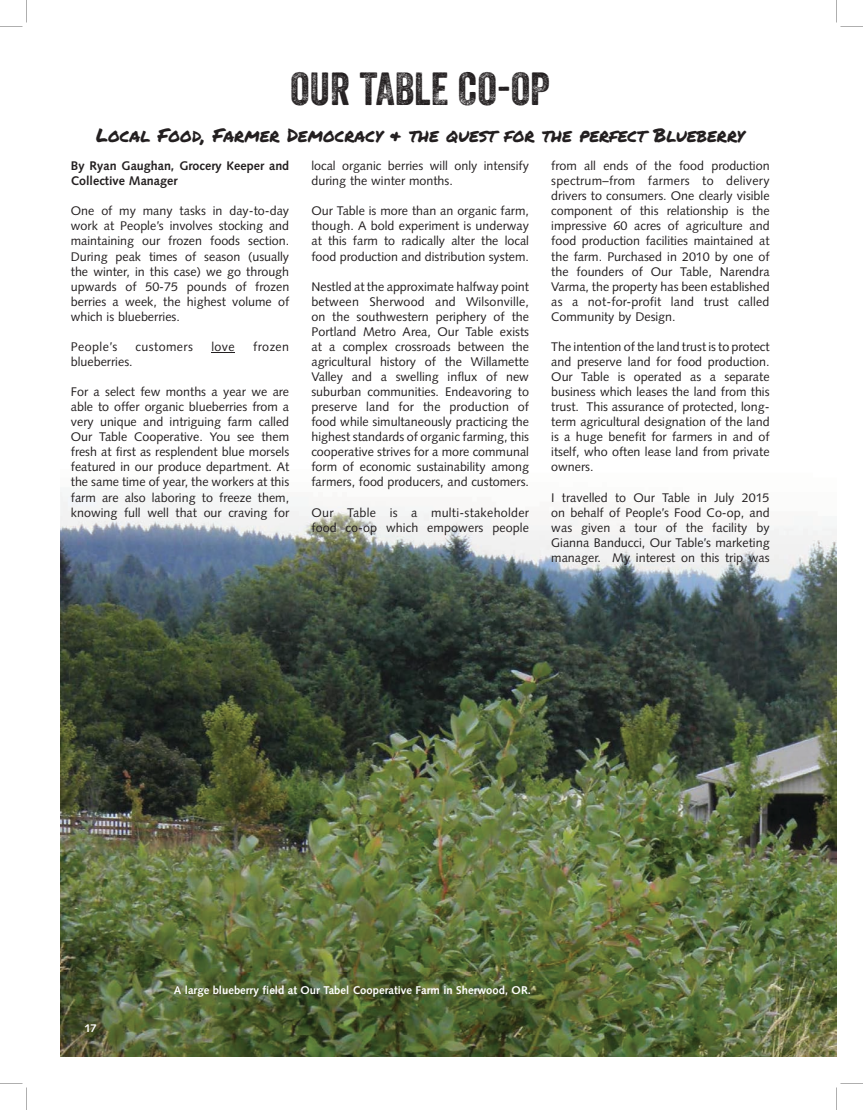
<style>
.page{position:relative;width:863px;height:1110px;background:#fff}
.page>*{position:absolute;margin:0;border:0;box-sizing:border-box;transform-origin:0 0}
.t1{font:45px "Veneer Two";color:#231f20}
.t2{font:18.75px "Permanent Marker";color:#231f20}
.t3{font:12.5px/15px "Syntax LT Std";color:#231f20;text-align:justify}
.t4{font:700 12.5px/15px "Syntax LT Std";color:#231f20}
.t5{font:12.5px "Syntax LT Std";letter-spacing:.03em;color:#231f20}
.t6{font:700 11.25px "Syntax LT Std";color:#fff}
</style>
<div class="page">
<img style="left:60px;top:492px;width:560px;height:480px">
<img style="left:620px;top:523px;width:216px;height:534px">
<img style="left:60px;top:972px;width:561px;height:85px">
<svg style="left:211px;top:352px;width:24px;height:1px"></svg>
<svg style="left:836px;top:0;width:26px;height:27px"></svg>
<svg style="left:0;top:0;width:27px;height:27px"></svg>
<svg style="left:836px;top:1083px;width:26px;height:27px"></svg>
<svg style="left:0;top:1083px;width:27px;height:27px"></svg>
<h1 class="t1" style="left:290px;top:61px;width:261px">OUR TABLE CO-OP</h1>
<h2 class="t2" style="left:96px;top:121px;width:649px">Local Food, Farmer Democracy &amp; the quest for the perfect Blueberry</h2>
<p class="t3" style="left:311px;top:158px;width:219px">local organic berries will only intensify during the winter months.</p>
<p class="t3" style="left:311px;top:204px;width:219px">Our Table is more than an organic farm, though. A bold experiment is underway at this farm to radically alter the local food production and distribution system.</p>
<p class="t3" style="left:311px;top:279px;width:219px">Nestled at the approximate halfway point between Sherwood and Wilsonville, on the southwestern periphery of the Portland Metro Area, Our Table exists at a complex crossroads between the agricultural history of the Willamette Valley and a swelling influx of new suburban communities. Endeavoring to preserve land for the production of food while simultaneously practicing the highest standards of organic farming, this cooperative strives for a more communal form of economic sustainability among farmers, food producers, and customers.</p>
<p class="t3" style="left:311px;top:505px;width:219px">Our Table is a multi-stakeholder food co-op which empowers people</p>
<p class="t3" style="left:551px;top:158px;width:220px">from all ends of the food production spectrum–from farmers to delivery drivers to consumers. One clearly visible component of this relationship is the impressive 60 acres of agriculture and food production facilities maintained at the farm. Purchased in 2010 by one of the founders of Our Table, Narendra Varma, the property has been established as a not-for-profit land trust called Community by Design.</p>
<p class="t3" style="left:551px;top:339px;width:220px">The intention of the land trust is to protect and preserve land for food production.<br>Our Table is operated as a separate business which leases the land from this trust. This assurance of protected, long&shy;term agricultural designation of the land is a huge benefit for farmers in and of itself, who often lease land from private owners.</p>
<p class="t3" style="left:551px;top:490px;width:220px">I travelled to Our Table in July 2015 on behalf of People’s Food Co-op, and was given a tour of the facility by Gianna Banducci, Our Table’s marketing manager. My interest on this trip was</p>
<p class="t4" style="left:71px;top:158px;width:220px">By Ryan Gaughan, Grocery Keeper and<br>Collective Manager</p>
<p class="t3" style="left:71px;top:204px;width:220px">One of my many tasks in day-to-day work at People’s involves stocking and maintaining our frozen foods section.<br>During peak times of season (usually the winter, in this case) we go through upwards of 50-75 pounds of frozen berries a week, the highest volume of which is blueberries.</p>
<p class="t3" style="left:71px;top:339px;width:48px">People’s</p>
<p class="t5" style="left:136px;top:339px;width:59px">customers</p>
<p class="t3" style="left:211px;top:339px;width:25px">love</p>
<p class="t3" style="left:253px;top:339px;width:37px">frozen</p>
<p class="t3" style="left:71px;top:354px;width:63px">blueberries.</p>
<p class="t3" style="left:71px;top:384px;width:220px">For a select few months a year we are able to offer organic blueberries from a very unique and intriguing farm called Our Table Cooperative. You see them fresh at first as resplendent blue morsels featured in our produce department. At the same time of year, the workers at this farm are also laboring to freeze them, knowing full well that our craving for</p>
<p class="t6" style="left:84px;top:1021px;width:14px">17</p>
<p class="t6" style="left:174px;top:983px;width:358px">A large blueberry field at Our Tabel Cooperative Farm in Sherwood, OR.</p>
</div>
